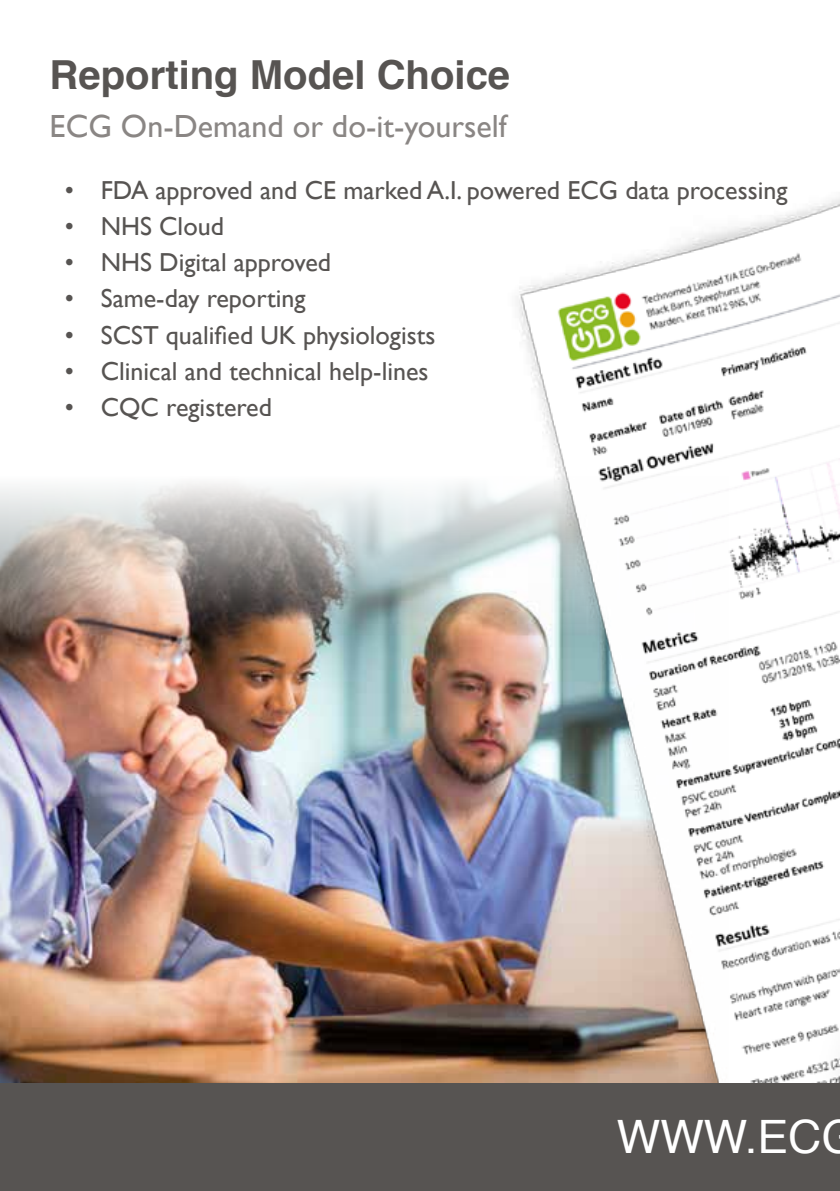
<style>
.page{position:relative;width:840px;height:1191px;background:#fff}
.page>*{position:absolute;margin:0;border:0;box-sizing:border-box;transform-origin:0 0}
.t1{font:46px "Helvetica";color:#fff}
.t2{font:700 40px "Helvetica";color:#575452}
.t3{font:32px "Gill Sans";color:#8a8684}
.t4{font:26px "Gill Sans";color:#575452}
</style>
<div class="page">
<img style="left:0;top:634px;width:438px;height:449px">
<img style="left:0;top:483px;width:438px;height:151px">
<img style="left:438px;top:198px;width:401px;height:885px">
<div style="left:0;top:1083px;width:839px;height:108px;background:#575452"></div>
<div style="left:46px;top:54px;width:746px;height:373px;background:#fff"></div>
<h2 class="t2" style="left:50px;top:43px;width:462px">Reporting Model Choice</h2>
<p class="t3" style="left:50px;top:108px;width:458px">ECG On-Demand or do-it-yourself</p>
<p class="t4" style="left:65px;top:175px;width:724px">• FDA approved and CE marked A.I. powered ECG data processing</p>
<p class="t4" style="left:65px;top:211px;width:161px">• NHS Cloud</p>
<p class="t4" style="left:65px;top:247px;width:268px">• NHS Digital approved</p>
<p class="t4" style="left:65px;top:283px;width:242px">• Same-day reporting</p>
<p class="t4" style="left:65px;top:319px;width:372px">• SCST qualified UK physiologists</p>
<p class="t4" style="left:65px;top:355px;width:365px">• Clinical and technical help-lines</p>
<p class="t4" style="left:65px;top:391px;width:209px">• CQC registered</p>
<h1 class="t1" style="left:616px;top:1101px;width:242px">WWW.ECG</h1>
</div>
